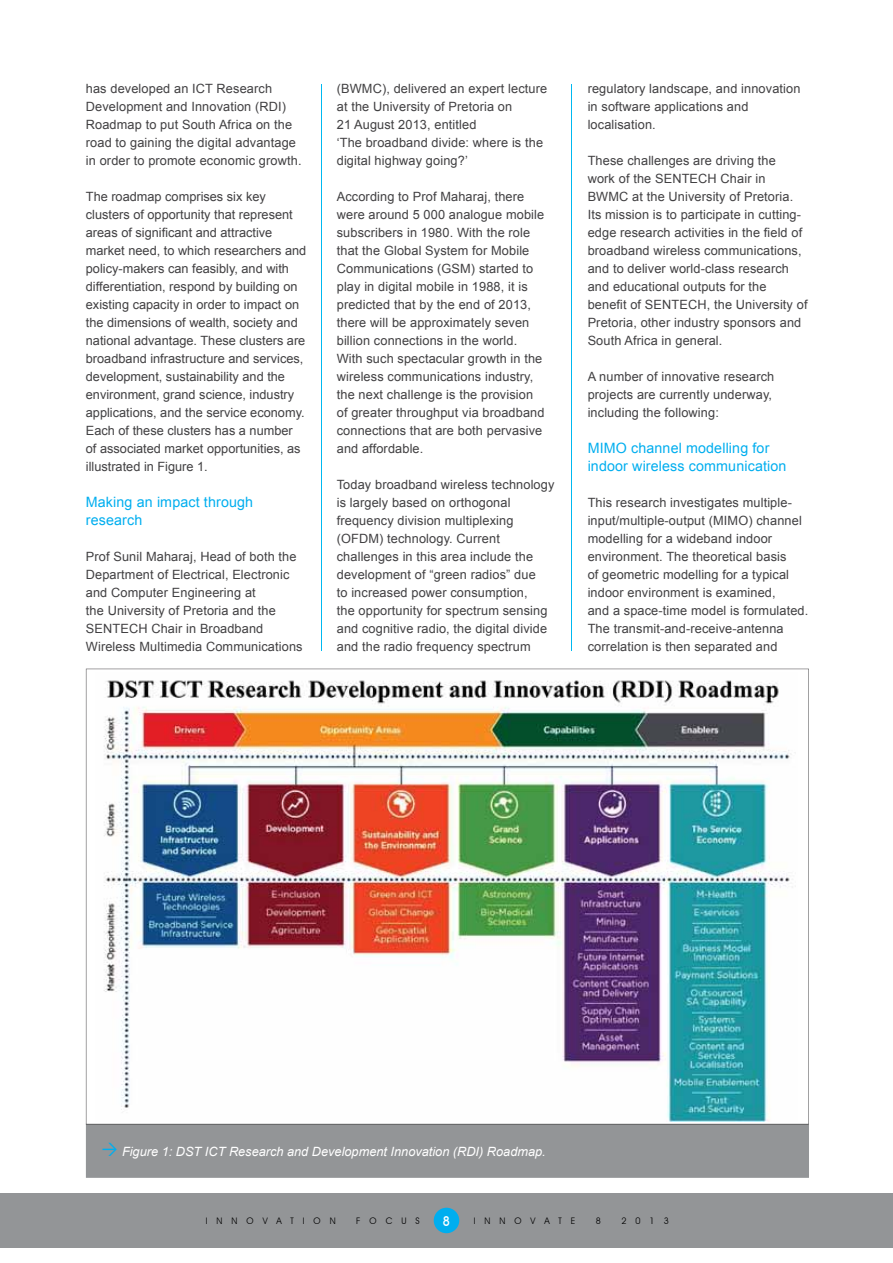
<style>
.page{position:relative;width:893px;height:1263px;background:#fff}
.page>*{position:absolute;margin:0;border:0;box-sizing:border-box;transform-origin:0 0}
.t1{font:14.25px/18px "Arial";letter-spacing:.01em;color:#00aeef}
.t2{font:500 13.5px "Avant Garde IT Cby BT";color:#fff}
.t3{font:12.75px/18px "Arial";letter-spacing:.01em;color:#414042}
.t4{font:italic 12.75px "Arial";color:#fff}
.t5{font:9px "Avant Garde IT Cby BT";letter-spacing:1em;color:#000}
</style>
<div class="page">
<div style="left:0;top:1194px;width:893px;height:54px;background:#939597"></div>
<div style="left:434px;top:1208px;width:25px;height:25px;background:#00aeef;border-radius:50%"></div>
<svg style="left:86px;top:669px;width:723px;height:455px"></svg>
<hr style="left:321px;top:84px;width:1px;height:567px;background:#00b9f1">
<hr style="left:571px;top:84px;width:1px;height:567px;background:#00b9f1">
<img style="left:96px;top:672px;width:702px;height:449px">
<div style="left:86px;top:1124px;width:723px;height:54px;background:#939597"></div>
<p class="t3" style="left:86px;top:80px;width:217px">has developed an ICT Research Development and Innovation (RDI)<br>Roadmap to put South Africa on the road to gaining the digital advantage in order to promote economic growth.</p>
<p class="t3" style="left:86px;top:188px;width:222px">The roadmap comprises six key clusters of opportunity that represent areas of significant and attractive market need, to which researchers and policy-makers can feasibly, and with differentiation, respond by building on existing capacity in order to impact on the dimensions of wealth, society and national advantage. These clusters are broadband infrastructure and services, development, sustainability and the environment, grand science, industry applications, and the service economy.<br>Each of these clusters has a number of associated market opportunities, as illustrated in Figure 1.</p>
<p class="t1" style="left:86px;top:493px;width:169px">Making an impact through research</p>
<p class="t3" style="left:86px;top:548px;width:218px">Prof Sunil Maharaj, Head of both the Department of Electrical, Electronic and Computer Engineering at<br>the University of Pretoria and the SENTECH Chair in Broadband Wireless Multimedia Communications</p>
<p class="t3" style="left:337px;top:80px;width:212px">(BWMC), delivered an expert lecture at the University of Pretoria on<br>21 August 2013, entitled<br>‘The broadband divide: where is the digital highway going?’</p>
<p class="t3" style="left:337px;top:188px;width:209px">According to Prof Maharaj, there were around 5 000 analogue mobile subscribers in 1980. With the role that the Global System for Mobile Communications (GSM) started to play in digital mobile in 1988, it is predicted that by the end of 2013, there will be approximately seven billion connections in the world.<br>With such spectacular growth in the wireless communications industry, the next challenge is the provision of greater throughput via broadband connections that are both pervasive and affordable.</p>
<p class="t3" style="left:337px;top:476px;width:219px">Today broadband wireless technology is largely based on orthogonal frequency division multiplexing (OFDM) technology. Current challenges in this area include the development of “green radios” due<br>to increased power consumption,<br>the opportunity for spectrum sensing and cognitive radio, the digital divide and the radio frequency spectrum</p>
<p class="t3" style="left:588px;top:80px;width:214px">regulatory landscape, and innovation in software applications and localisation.</p>
<p class="t3" style="left:588px;top:152px;width:221px">These challenges are driving the<br>work of the SENTECH Chair in BWMC at the University of Pretoria.<br>Its mission is to participate in cutting&shy;edge research activities in the field of broadband wireless communications, and to deliver world-class research and educational outputs for the benefit of SENTECH, the University of Pretoria, other industry sponsors and South Africa in general.</p>
<p class="t3" style="left:588px;top:368px;width:188px">A number of innovative research projects are currently underway, including the following:</p>
<p class="t1" style="left:588px;top:439px;width:200px">MIMO channel modelling for indoor wireless communication</p>
<p class="t3" style="left:588px;top:494px;width:222px">This research investigates multiple&shy;input/multiple-output (MIMO) channel modelling for a wideband indoor environment. The theoretical basis<br>of geometric modelling for a typical indoor environment is examined,<br>and a space-time model is formulated.<br>The transmit-and-receive-antenna correlation is then separated and</p>
<p class="t4" style="left:122px;top:1144px;width:425px">Figure 1: DST ICT Research and Development Innovation (RDI) Roadmap.</p>
<p class="t5" style="left:206px;top:1215px;width:131px">INNOVATION</p>
<p class="t5" style="left:356px;top:1215px;width:65px">FOCUS</p>
<p class="t2" style="left:443px;top:1213px;width:9px">8</p>
<p class="t5" style="left:474px;top:1215px;width:103px">INNOVATE</p>
<p class="t5" style="left:596px;top:1215px;width:7px">8</p>
<p class="t5" style="left:621px;top:1215px;width:49px">2013</p>
</div>
